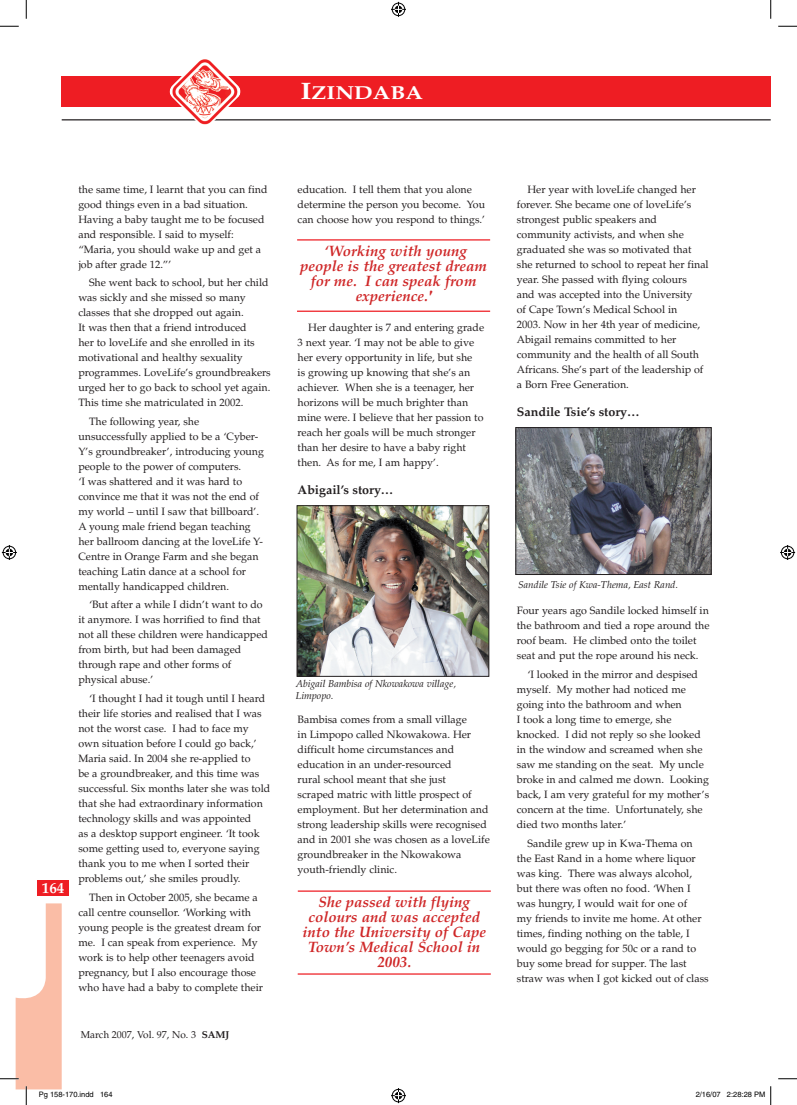
<style>
.page{position:relative;width:797px;height:1105px;background:#fff}
.page>*{position:absolute;margin:0;border:0;box-sizing:border-box;transform-origin:0 0}
.t1{font:700 18.75px "Palatino";color:#fff;scale:1.2 1}
.t2{font:italic 700 15px/15px "Palatino";color:#cf2728;text-align:center}
.t3{font:700 15px "Palatino";color:#fff}
.t4{font:700 12.5px "Palatino";color:#231f20}
.t5{font:10.62px/15px "Palatino";color:#231f20}
.t6{font:italic 10px/11.2px "Palatino";color:#231f20}
.t7{font:10px "Palatino";color:#231f20}
.t8{font:7.5px "Helvetica";color:#000}
.s1{font-size:23.75px}
.s2{font-weight:700}
</style>
<div class="page">
<div style="left:62px;top:77px;width:708px;height:30px;background:#ee1d23"></div>
<hr style="left:62px;top:119px;width:708px;height:1px;background:#231f20">
<img style="left:169px;top:59px;width:71px;height:66px">
<div style="left:38px;top:880px;width:31px;height:16px;background:#ee1d23"></div>
<img style="left:299px;top:507px;width:188px;height:167px">
<div style="left:297px;top:505px;width:192px;height:171px;border:1px solid #231f20"></div>
<img style="left:517px;top:429px;width:192px;height:144px">
<div style="left:515px;top:427px;width:196px;height:148px;border:1px solid #231f20"></div>
<hr style="left:298px;top:890px;width:193px;height:2px;background:#ee1d23">
<hr style="left:298px;top:973px;width:193px;height:2px;background:#ee1d23">
<hr style="left:297px;top:239px;width:193px;height:2px;background:#ee1d23">
<hr style="left:297px;top:311px;width:193px;height:1px;background:#ee1d23">
<svg style="left:0;top:25px;width:19px;height:2px"></svg>
<svg style="left:778px;top:25px;width:19px;height:2px"></svg>
<svg style="left:778px;top:1078px;width:19px;height:1px"></svg>
<svg style="left:25px;top:0;width:2px;height:19px"></svg>
<svg style="left:770px;top:0;width:1px;height:19px"></svg>
<svg style="left:391px;top:2px;width:15px;height:15px"></svg>
<svg style="left:391px;top:1088px;width:15px;height:15px"></svg>
<svg style="left:2px;top:545px;width:15px;height:15px"></svg>
<svg style="left:780px;top:545px;width:15px;height:15px"></svg>
<svg style="left:0;top:903px;width:62px;height:202px"></svg>
<svg style="left:770px;top:1086px;width:1px;height:19px"></svg>
<h1 class="t1" style="left:300px;top:81px;width:103px"><span class="s1">I</span>ZINDABA</h1>
<h2 class="t3" style="left:42px;top:878px;width:24px">164</h2>
<p class="t5" style="left:78px;top:182px;width:191px">the same time, I learnt that you can find good things even in a bad situation.<br>Having a baby taught me to be focused and responsible. I said to myself: “Maria, you should wake up and get a job after grade 12.”’</p>
<p class="t5" style="left:78px;top:275px;width:194px;text-indent:11px">She went back to school, but her child was sickly and she missed so many classes that she dropped out again.<br>It was then that a friend introduced<br>her to loveLife and she enrolled in its motivational and healthy sexuality programmes. LoveLife’s groundbreakers urged her to go back to school yet again.<br>This time she matriculated in 2002.</p>
<p class="t5" style="left:78px;top:414px;width:187px;text-indent:11px">The following year, she unsuccessfully applied to be a ‘Cyber-Y’s groundbreaker’, introducing young people to the power of computers.<br>‘I was shattered and it was hard to convince me that it was not the end of my world – until I saw that billboard’.<br>A young male friend began teaching her ballroom dancing at the loveLife Y-Centre in Orange Farm and she began teaching Latin dance at a school for mentally handicapped children.</p>
<p class="t5" style="left:78px;top:597px;width:191px;text-indent:11px">‘But after a while I didn’t want to do it anymore. I was horrified to find that not all these children were handicapped from birth, but had been damaged through rape and other forms of physical abuse.’</p>
<p class="t5" style="left:78px;top:691px;width:193px;text-indent:11px">‘I thought I had it tough until I heard their life stories and realised that I was not the worst case. I had to face my own situation before I could go back,’ Maria said. In 2004 she re-applied to<br>be a groundbreaker, and this time was successful. Six months later she was told that she had extraordinary information technology skills and was appointed<br>as a desktop support engineer. ‘It took some getting used to, everyone saying thank you to me when I sorted their problems out,’ she smiles proudly.</p>
<p class="t5" style="left:78px;top:890px;width:186px;text-indent:11px">Then in October 2005, she became a call centre counsellor. ‘Working with young people is the greatest dream for me. I can speak from experience. My work is to help other teenagers avoid pregnancy, but I also encourage those who have had a baby to complete their</p>
<p class="t7" style="left:81px;top:1029px;width:150px">March 2007, Vol. 97, No. 3 <span class="s2">SAMJ</span></p>
<p class="t5" style="left:297px;top:182px;width:189px">education. I tell them that you alone determine the person you become. You can choose how you respond to things.’</p>
<h2 class="t2" style="left:300px;top:243px;width:188px">‘Working with young people is the greatest dream for me. I can speak from experience.'</h2>
<p class="t5" style="left:297px;top:320px;width:188px;text-indent:11px">Her daughter is 7 and entering grade 3 next year. ‘I may not be able to give her every opportunity in life, but she<br>is growing up knowing that she’s an achiever. When she is a teenager, her horizons will be much brighter than mine were. I believe that her passion to reach her goals will be much stronger than her desire to have a baby right then. As for me, I am happy’.</p>
<p class="t4" style="left:297px;top:482px;width:97px">Abigail’s story…</p>
<p class="t6" style="left:296px;top:678px;width:161px">Abigail Bambisa of Nkowakowa village,<br>Limpopo.</p>
<p class="t5" style="left:297px;top:712px;width:194px">Bambisa comes from a small village<br>in Limpopo called Nkowakowa. Her difficult home circumstances and education in an under-resourced<br>rural school meant that she just<br>scraped matric with little prospect of employment. But her determination and strong leadership skills were recognised and in 2001 she was chosen as a loveLife groundbreaker in the Nkowakowa youth-friendly clinic.</p>
<h2 class="t2" style="left:302px;top:895px;width:185px">She passed with flying colours and was accepted into the University of Cape<br>Town’s Medical School in<br>2003.</h2>
<p class="t5" style="left:517px;top:182px;width:193px;text-indent:11px">Her year with loveLife changed her forever. She became one of loveLife’s strongest public speakers and community activists, and when she graduated she was so motivated that she returned to school to repeat her final year. She passed with flying colours<br>and was accepted into the University<br>of Cape Town’s Medical School in<br>2003. Now in her 4th year of medicine, Abigail remains committed to her community and the health of all South Africans. She’s part of the leadership of a Born Free Generation.</p>
<p class="t4" style="left:517px;top:404px;width:124px">Sandile Tsie’s story…</p>
<p class="t6" style="left:518px;top:579px;width:161px">Sandile Tsie of Kwa-Thema, East Rand.</p>
<p class="t5" style="left:517px;top:603px;width:194px">Four years ago Sandile locked himself in the bathroom and tied a rope around the roof beam. He climbed onto the toilet seat and put the rope around his neck.</p>
<p class="t5" style="left:517px;top:667px;width:194px;text-indent:11px">‘I looked in the mirror and despised myself. My mother had noticed me going into the bathroom and when<br>I took a long time to emerge, she knocked. I did not reply so she looked in the window and screamed when she saw me standing on the seat. My uncle broke in and calmed me down. Looking back, I am very grateful for my mother’s concern at the time. Unfortunately, she died two months later.’</p>
<p class="t5" style="left:517px;top:836px;width:193px;text-indent:11px">Sandile grew up in Kwa-Thema on the East Rand in a home where liquor was king. There was always alcohol, but there was often no food. ‘When I was hungry, I would wait for one of<br>my friends to invite me home. At other times, finding nothing on the table, I would go begging for 50c or a rand to buy some bread for supper. The last straw was when I got kicked out of class</p>
<p class="t8" style="left:39px;top:1090px;width:75px">Pg 158-170.indd 164</p>
<p class="t8" style="left:695px;top:1090px;width:71px">2/16/07 2:28:28 PM</p>
</div>
